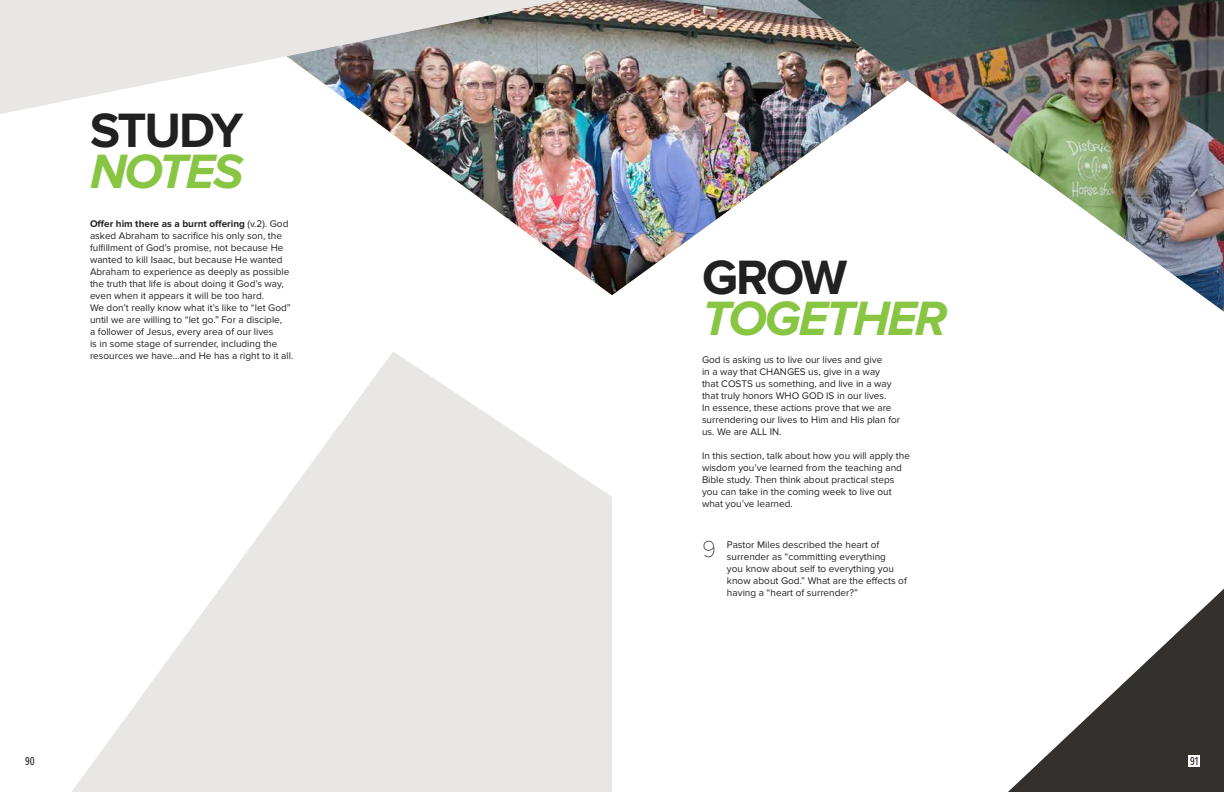
<style>
.page{position:relative;width:1224px;height:792px;background:#fff}
.page>*{position:absolute;margin:0;border:0;box-sizing:border-box;transform-origin:0 0}
.t1{font:italic 700 50px "Proxima Nova";letter-spacing:-.04em;color:#87c543}
.t2{font:700 50px "Proxima Nova";letter-spacing:-.04em;color:#212121}
.t3{font:100 24px "Proxima Nova T";color:#34302d}
.t4{font:12px "Proxima Nova Ex Cn";color:#19191a}
.t5{font:10px/12px "Proxima Nova";color:#212121}
.s1{font-weight:700}
</style>
<div class="page">
<img style="left:368px;top:0;width:429px;height:295px">
<img style="left:0;top:0;width:611px;height:116px">
<img style="left:797px;top:0;width:427px;height:312px">
<svg style="left:1008px;top:589px;width:216px;height:203px"></svg>
<svg style="left:72px;top:352px;width:540px;height:440px;fill:#e8e7e5"></svg>
<div style="left:1189px;top:755px;width:11px;height:11px;background:#fff"></div>
<h1 class="t2" style="left:90px;top:102px;width:155px">STUDY</h1>
<h1 class="t1" style="left:90px;top:143px;width:155px">NOTES</h1>
<p class="t5" style="left:90px;top:218px;width:205px"><span class="s1">Offer him there as a burnt offering</span> (v.2). God asked Abraham to sacrifice his only son, the fulfillment of God’s promise, not because He wanted to kill Isaac, but because He wanted Abraham to experience as deeply as possible the truth that life is about doing it God’s way, even when it appears it will be too hard.<br>We don’t really know what it’s like to “let God” until we are willing to “let go.” For a disciple,<br>a follower of Jesus, every area of our lives<br>is in some stage of surrender, including the resources we have…and He has a right to it all.</p>
<h1 class="t2" style="left:702px;top:249px;width:147px">GROW</h1>
<h1 class="t1" style="left:702px;top:290px;width:246px">TOGETHER</h1>
<p class="t5" style="left:702px;top:354px;width:200px">God is asking us to live our lives and give<br>in a way that CHANGES us, give in a way<br>that COSTS us something, and live in a way that truly honors WHO GOD IS in our lives.<br>In essence, these actions prove that we are surrendering our lives to Him and His plan for us. We are ALL IN.</p>
<p class="t5" style="left:702px;top:450px;width:209px">In this section, talk about how you will apply the wisdom you’ve learned from the teaching and Bible study. Then think about practical steps you can take in the coming week to live out what you’ve learned.</p>
<h2 class="t3" style="left:702px;top:535px;width:15px">9</h2>
<p class="t5" style="left:727px;top:539px;width:181px">Pastor Miles described the heart of surrender as “committing everything<br>you know about self to everything you know about God.” What are the effects of having a “heart of surrender?”</p>
<p class="t4" style="left:25px;top:754px;width:11px">90</p>
<p class="t4" style="left:1190px;top:754px;width:10px">91</p>
</div>
